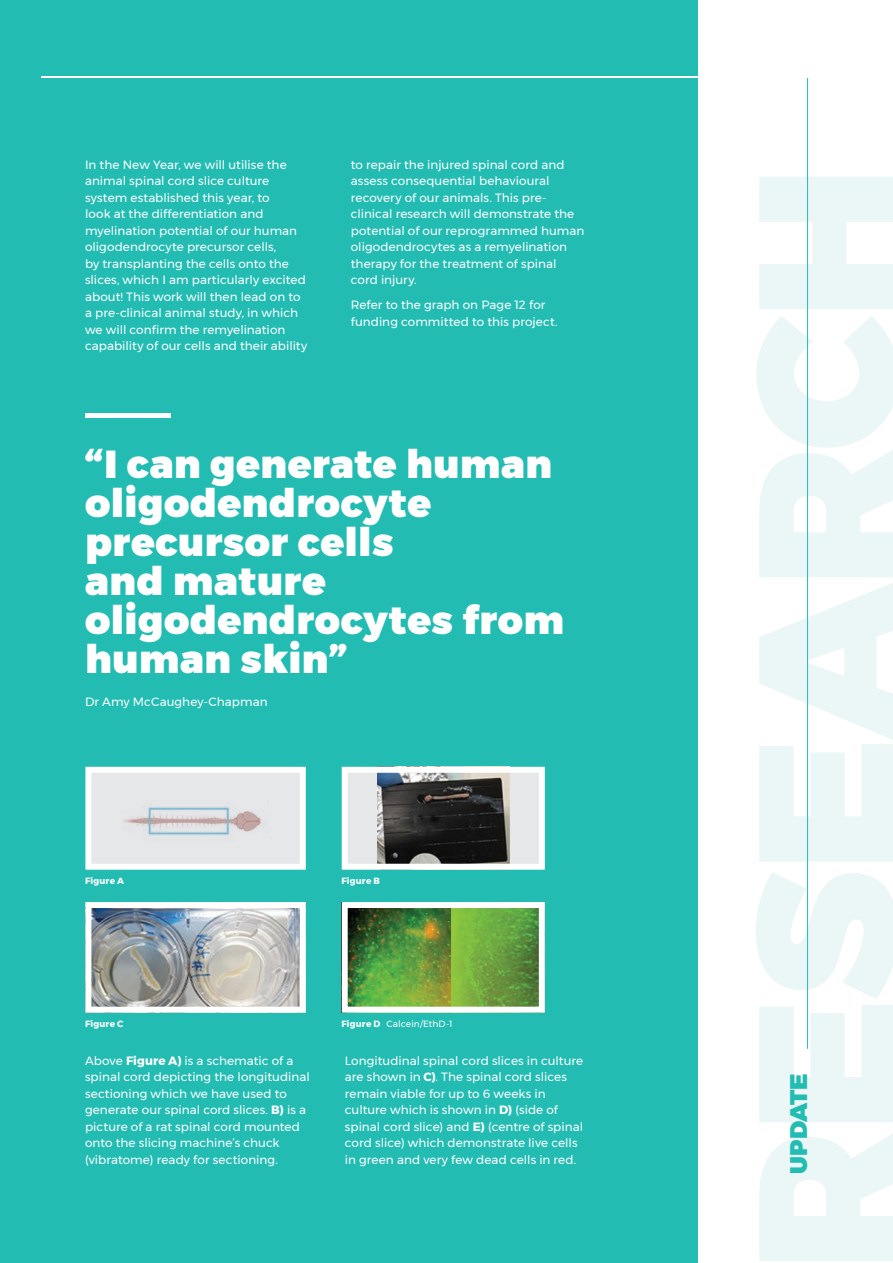
<style>
.page{position:relative;width:893px;height:1263px;background:#fff}
.page>*{position:absolute;margin:0;border:0;box-sizing:border-box;transform-origin:0 0}
.t1{font:900 39px/39px "Montserrat";letter-spacing:.015em;color:#fff}
.t2{font:900 24px "Montserrat";letter-spacing:-.01em;color:#22bcb3}
.t3{font:12px/16.5px "Montserrat";letter-spacing:.005em;color:#fff}
.t4{font:700 9px "Montserrat";letter-spacing:.015em;color:#fff}
.t5{font:9px "Montserrat";letter-spacing:.01em;color:#fff}
.s1{font-weight:700}
</style>
<div class="page">
<div style="left:0;top:0;width:697px;height:1263px;background:#22bcb3"></div>
<div style="left:85px;top:413px;width:85px;height:5px;background:#fff"></div>
<div style="left:85px;top:767px;width:221px;height:103px;background:#e6e7e9;border:6px solid #fff"></div>
<img style="left:92px;top:909px;width:207px;height:97px">
<div style="left:85px;top:902px;width:221px;height:111px;border:6px solid #fff"></div>
<div style="left:345px;top:770px;width:197px;height:97px;background:#e6e7e9"></div>
<img style="left:377px;top:774px;width:132px;height:89px">
<div style="left:342px;top:767px;width:203px;height:103px;border:6px solid #fff"></div>
<img style="left:349px;top:909px;width:101px;height:97px">
<img style="left:452px;top:909px;width:86px;height:97px">
<div style="left:342px;top:902px;width:203px;height:111px;border:6px solid #fff"></div>
<img style="left:123px;top:806px;width:139px;height:30px">
<svg style="left:248px;top:806px;width:14px;height:6px"></svg>
<hr style="left:807px;top:77px;width:1px;height:972px;background:#22bcb3">
<hr style="left:42px;top:77px;width:809px;height:1px;background:#fff">
<p class="t3" style="left:85px;top:156px;width:224px">In the New Year, we will utilise the animal spinal cord slice culture system established this year, to<br>look at the differentiation and myelination potential of our human oligodendrocyte precursor cells,<br>by transplanting the cells onto the slices, which I am particularly excited about! This work will then lead on to a pre-clinical animal study, in which we will confirm the remyelination capability of our cells and their ability</p>
<p class="t3" style="left:351px;top:156px;width:235px">to repair the injured spinal cord and assess consequential behavioural recovery of our animals. This pre&shy;clinical research will demonstrate the potential of our reprogrammed human oligodendrocytes as a remyelination therapy for the treatment of spinal cord injury.</p>
<p class="t3" style="left:351px;top:297px;width:208px">Refer to the graph on Page 12 for funding committed to this project.</p>
<p class="t1" style="left:85px;top:445px;width:480px">“I can generate human oligodendrocyte precursor cells<br>and mature oligodendrocytes from human skin”</p>
<p class="t3" style="left:85px;top:694px;width:184px">Dr Amy McCaughey-Chapman</p>
<p class="t4" style="left:85px;top:873px;width:41px">Figure A</p>
<p class="t4" style="left:341px;top:873px;width:40px">Figure B</p>
<p class="t4" style="left:85px;top:1016px;width:40px">Figure C</p>
<p class="t4" style="left:341px;top:1016px;width:40px">Figure D</p>
<p class="t5" style="left:386px;top:1017px;width:68px">Calcein/EthD-1</p>
<p class="t3" style="left:85px;top:1052px;width:226px">Above <span class="s1">Figure A)</span> is a schematic of a spinal cord depicting the longitudinal sectioning which we have used to generate our spinal cord slices. <span class="s1">B)</span> is a picture of a rat spinal cord mounted onto the slicing machine’s chuck (vibratome) ready for sectioning.</p>
<p class="t3" style="left:345px;top:1052px;width:240px">Longitudinal spinal cord slices in culture are shown in <span class="s1">C)</span>. The spinal cord slices remain viable for up to 6 weeks in culture which is shown in <span class="s1">D)</span> (side of spinal cord slice) and <span class="s1">E)</span> (centre of spinal cord slice) which demonstrate live cells in green and very few dead cells in red.</p>
<p class="t2" style="left:779px;top:1174px;width:102px;rotate:-90deg">UPDATE</p>
</div>
